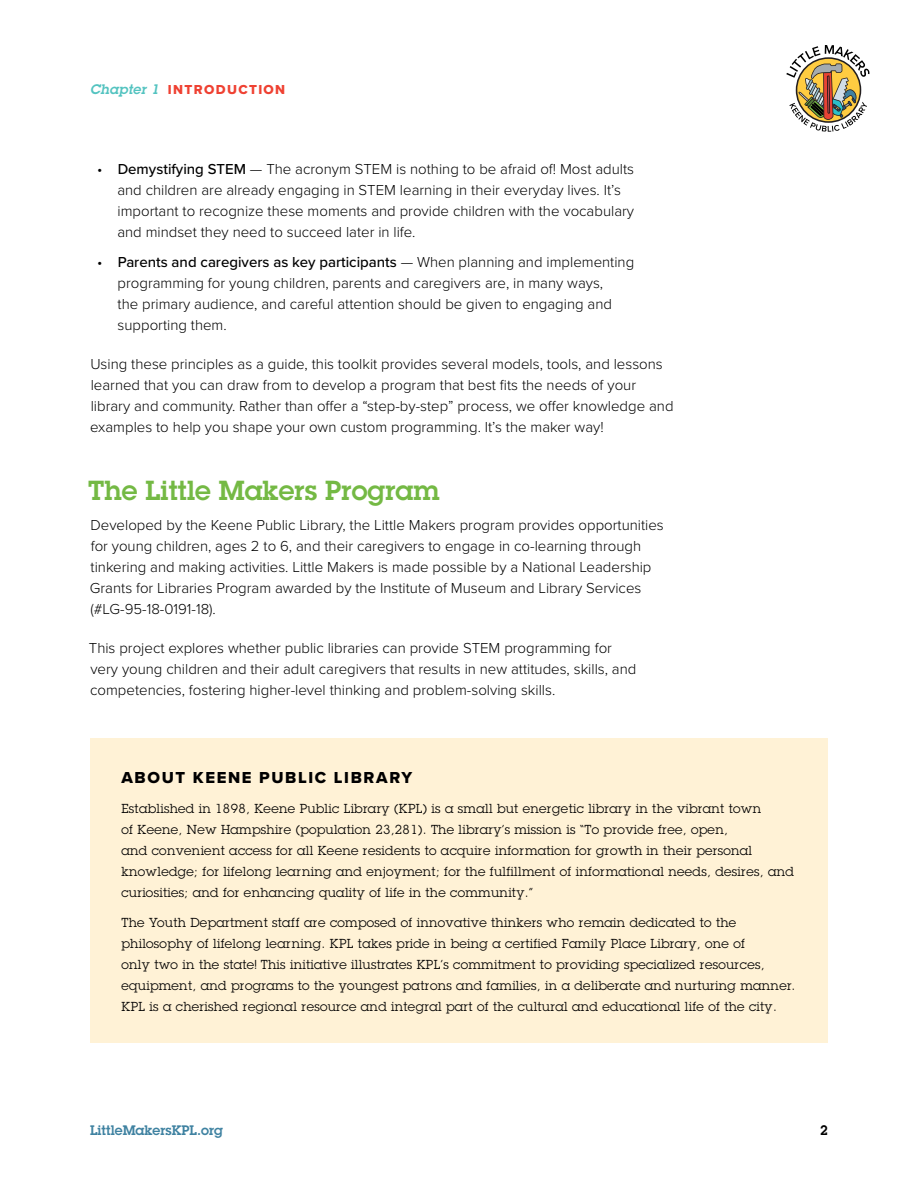
<style>
.page{position:relative;width:918px;height:1188px;background:#fff}
.page>*{position:absolute;margin:0;border:0;box-sizing:border-box;transform-origin:0 0}
.t1{font:600 27px "Lubalin Graph";color:#74b944}
.micro_title_pause_po{font:16.5px "Proxima Nova Extrabld";letter-spacing:.1em;color:#000}
.body{font:300 15px/21px "Proxima Nova";color:#000}
.t2{font:13.5px "Proxima Nova Extrabld";letter-spacing:.1em;color:#ef4132}
.t3{font:600 13.5px "Lubalin Graph";color:#3f82a1}
.t4{font:600 13.5px "Lubalin Graph";color:#000}
.micro_text{font:12.75px/21px "Lubalin Graph";letter-spacing:.025em;color:#000}
.s1{font-family:"Lubalin Graph";font-weight:600;font-style:italic;color:#53c3c0}
.s2{font-weight:500}
</style>
<div class="page">
<svg style="left:786px;top:45px;width:84px;height:87px"></svg>
<div style="left:90px;top:738px;width:738px;height:304px;background:#fff2d6"></div>
<p class="t2" style="left:90px;top:79px;width:197px"><span class="s1">Chapter 1</span> INTRODUCTION</p>
<p class="body" style="left:117px;top:158px;width:518px;text-indent:-20px">• <span class="s2">Demystifying STEM</span> — The acronym STEM is nothing to be afraid of! Most adults and children are already engaging in STEM learning in their everyday lives. It’s important to recognize these moments and provide children with the vocabulary and mindset they need to succeed later in life.</p>
<p class="body" style="left:118px;top:251px;width:518px;text-indent:-21px">• <span class="s2">Parents and caregivers as key participants</span> — When planning and implementing programming for young children, parents and caregivers are, in many ways,<br>the primary audience, and careful attention should be given to engaging and supporting them.</p>
<p class="body" style="left:90px;top:353px;width:585px">Using these principles as a guide, this toolkit provides several models, tools, and lessons learned that you can draw from to develop a program that best fits the needs of your library and community. Rather than offer a “step-by-step” process, we offer knowledge and examples to help you shape your own custom programming. It’s the maker way!</p>
<h1 class="t1" style="left:88px;top:473px;width:353px">The Little Makers Program</h1>
<p class="body" style="left:90px;top:514px;width:575px">Developed by the Keene Public Library, the Little Makers program provides opportunities for young children, ages 2 to 6, and their caregivers to engage in co-learning through tinkering and making activities. Little Makers is made possible by a National Leadership Grants for Libraries Program awarded by the Institute of Museum and Library Services (#LG-95-18-0191-18).</p>
<p class="body" style="left:89px;top:637px;width:549px">This project explores whether public libraries can provide STEM programming for very young children and their adult caregivers that results in new attitudes, skills, and competencies, fostering higher-level thinking and problem-solving skills.</p>
<p class="micro_title_pause_po" style="left:122px;top:765px;width:292px">ABOUT KEENE PUBLIC LIBRARY</p>
<p class="micro_text" style="left:122px;top:797px;width:674px">Established in 1898, Keene Public Library (KPL) is a small but energetic library in the vibrant town<br>of Keene, New Hampshire (population 23,281). The library’s mission is “To provide free, open,<br>and convenient access for all Keene residents to acquire information for growth in their personal knowledge; for lifelong learning and enjoyment; for the fulfillment of informational needs, desires, and curiosities; and for enhancing quality of life in the community.”</p>
<p class="micro_text" style="left:122px;top:911px;width:675px">The Youth Department staff are composed of innovative thinkers who remain dedicated to the philosophy of lifelong learning. KPL takes pride in being a certified Family Place Library, one of<br>only two in the state! This initiative illustrates KPL’s commitment to providing specialized resources, equipment, and programs to the youngest patrons and families, in a deliberate and nurturing manner.<br>KPL is a cherished regional resource and integral part of the cultural and educational life of the city.</p>
<p class="t3" style="left:90px;top:1121px;width:135px">LittleMakersKPL.org</p>
<p class="t4" style="left:820px;top:1121px;width:9px">2</p>
</div>
